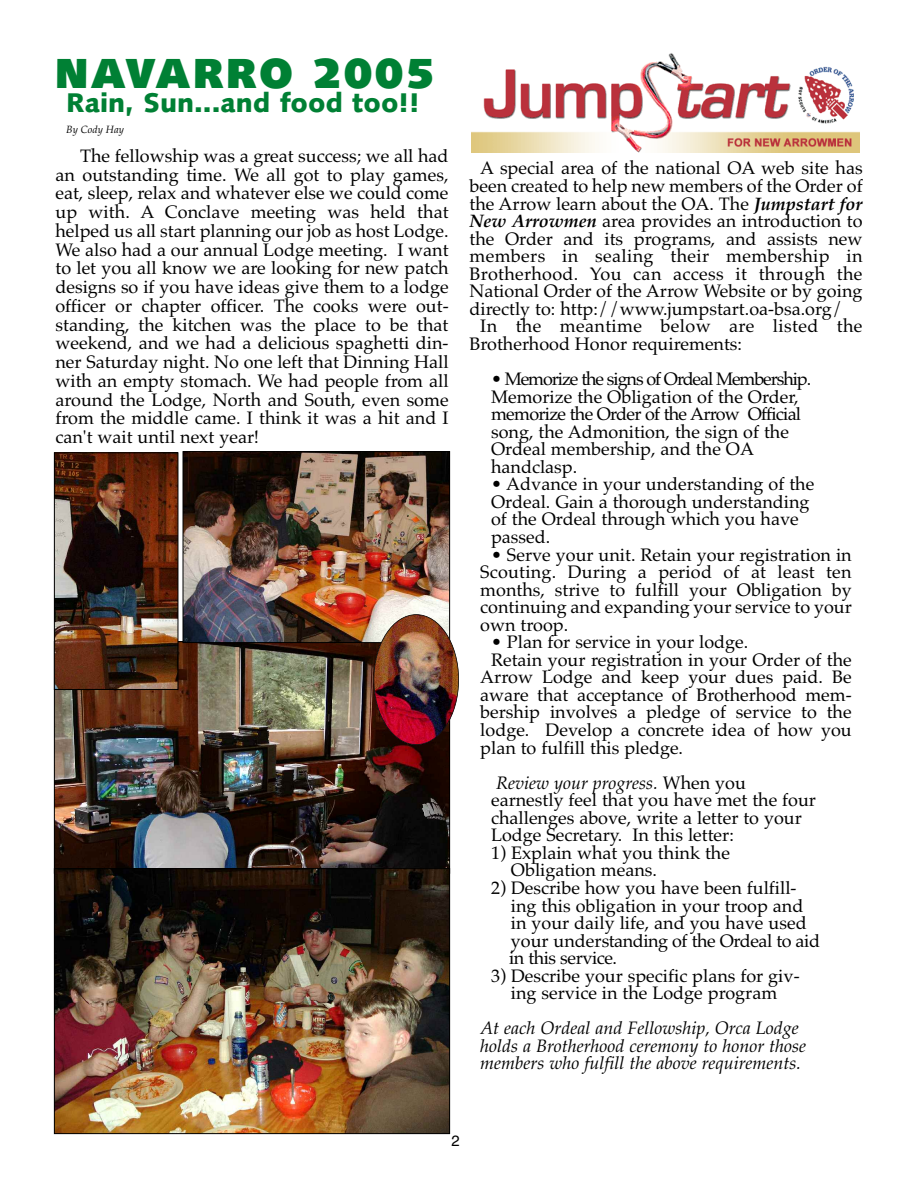
<style>
.page{position:relative;width:918px;height:1188px;background:#fff}
.page>*{position:absolute;margin:0;border:0;box-sizing:border-box;transform-origin:0 0}
.t1{font:900 42px "Syntax";letter-spacing:.065em;color:#008034}
.t2{font:900 27px "Syntax";color:#008034}
.t3{font:18px/17.5px "Palatino";color:#000}
.t4{font:italic 18px/17.5px "Palatino";color:#000}
.t5{font:15px "Helvetica";color:#000}
.t6{font:italic 10.5px "Palatino";color:#000}
.s1{font-weight:700;font-style:italic}
.s2{font-style:italic}
</style>
<div class="page">
<img style="left:471px;top:53px;width:388px;height:100px">
<img style="left:56px;top:643px;width:392px;height:225px">
<img style="left:56px;top:454px;width:120px;height:234px">
<div style="left:54px;top:452px;width:124px;height:238px;border:1px solid #000"></div>
<img style="left:185px;top:453px;width:263px;height:188px">
<div style="left:183px;top:451px;width:267px;height:192px;border:1px solid #000"></div>
<img style="left:56px;top:870px;width:392px;height:262px">
<div style="left:54px;top:868px;width:396px;height:266px;border:1px solid #000"></div>
<img style="left:374px;top:615px;width:85px;height:130px">
<div style="left:374px;top:614px;width:85px;height:131px;border:2px solid #000;border-radius:50%"></div>
<h1 class="t1" style="left:56px;top:55px;width:380px">NAVARRO 2005</h1>
<h2 class="t2" style="left:66px;top:91px;width:355px">Rain, Sun...and food too!!</h2>
<p class="t6" style="left:66px;top:123px;width:59px">By Cody Hay</p>
<p class="t3" style="left:56px;top:146px;width:395px;line-height:18.8px;text-align:justify;text-indent:25px">The fellowship was a great success; we all had an outstanding time. We all got to play games, eat, sleep, relax and whatever else we could come up with. A Conclave meeting was held that helped us all start planning our job as host Lodge.<br>We also had a our annual Lodge meeting. I want to let you all know we are looking for new patch designs so if you have ideas give them to a lodge officer or chapter officer. The cooks were out&shy;standing, the kitchen was the place to be that weekend, and we had a delicious spaghetti din&shy;ner Saturday night. No one left that Dinning Hall with an empty stomach. We had people from all around the Lodge, North and South, even some from the middle came. I think it was a hit and I can't wait until next year!</p>
<p class="t3" style="left:470px;top:159px;width:395px;text-align:justify;text-indent:11px">A special area of the national OA web site has been created to help new members of the Order of the Arrow learn about the OA. The <span class="s1">Jumpstart for New Arrowmen</span> area provides an introduction to the Order and its programs, and assists new members in sealing their membership in Brotherhood. You can access it through the National Order of the Arrow Website or by going directly to: http://www.jumpstart.oa-bsa.org/</p>
<p class="t3" style="left:470px;top:317px;width:395px;text-indent:11px">In the meantime below are listed the<br>Brotherhood Honor requirements:</p>
<p class="t3" style="left:491px;top:370px;width:322px">• Memorize the signs of Ordeal Membership.<br>Memorize the Obligation of the Order, memorize the Order of the Arrow Official song, the Admonition, the sign of the Ordeal membership, and the OA handclasp.</p>
<p class="t3" style="left:491px;top:475px;width:325px">• Advance in your understanding of the<br>Ordeal. Gain a thorough understanding of the Ordeal through which you have passed.</p>
<p class="t3" style="left:480px;top:546px;width:373px;text-align:justify;text-indent:11px">• Serve your unit. Retain your registration in Scouting. During a period of at least ten months, strive to fulfill your Obligation by continuing and expanding your service to your own troop.</p>
<p class="t3" style="left:491px;top:633px;width:259px">• Plan for service in your lodge.</p>
<p class="t3" style="left:491px;top:651px;width:362px">Retain your registration in your Order of the</p>
<p class="t3" style="left:480px;top:668px;width:373px">Arrow Lodge and keep your dues paid. Be</p>
<p class="t3" style="left:480px;top:686px;width:373px">aware that acceptance of Brotherhood mem-</p>
<p class="t3" style="left:480px;top:704px;width:373px">bership involves a pledge of service to the</p>
<p class="t3" style="left:480px;top:721px;width:373px">lodge. Develop a concrete idea of how you</p>
<p class="t3" style="left:480px;top:739px;width:204px">plan to fulfill this pledge.</p>
<p class="t3" style="left:491px;top:774px;width:327px"><span class="s2">Review your progress.</span> When you earnestly feel that you have met the four challenges above, write a letter to your Lodge Secretary. In this letter:</p>
<p class="t3" style="left:511px;top:844px;width:221px;text-indent:-20px">1) Explain what you think the<br>Obligation means.</p>
<p class="t3" style="left:509px;top:879px;width:312px;text-indent:-18px">2) Describe how you have been fulfill&shy;ing this obligation in your troop and in your daily life, and you have used your understanding of the Ordeal to aid in this service.</p>
<p class="t3" style="left:491px;top:967px;width:310px;text-align:center">3) Describe your specific plans for giv&shy;ing service in the Lodge program</p>
<p class="t4" style="left:480px;top:1019px;width:328px">At each Ordeal and Fellowship, Orca Lodge holds a Brotherhood ceremony to honor those members who fulfill the above requirements.</p>
<p class="t5" style="left:452px;top:1136px;width:10px">2</p>
</div>
